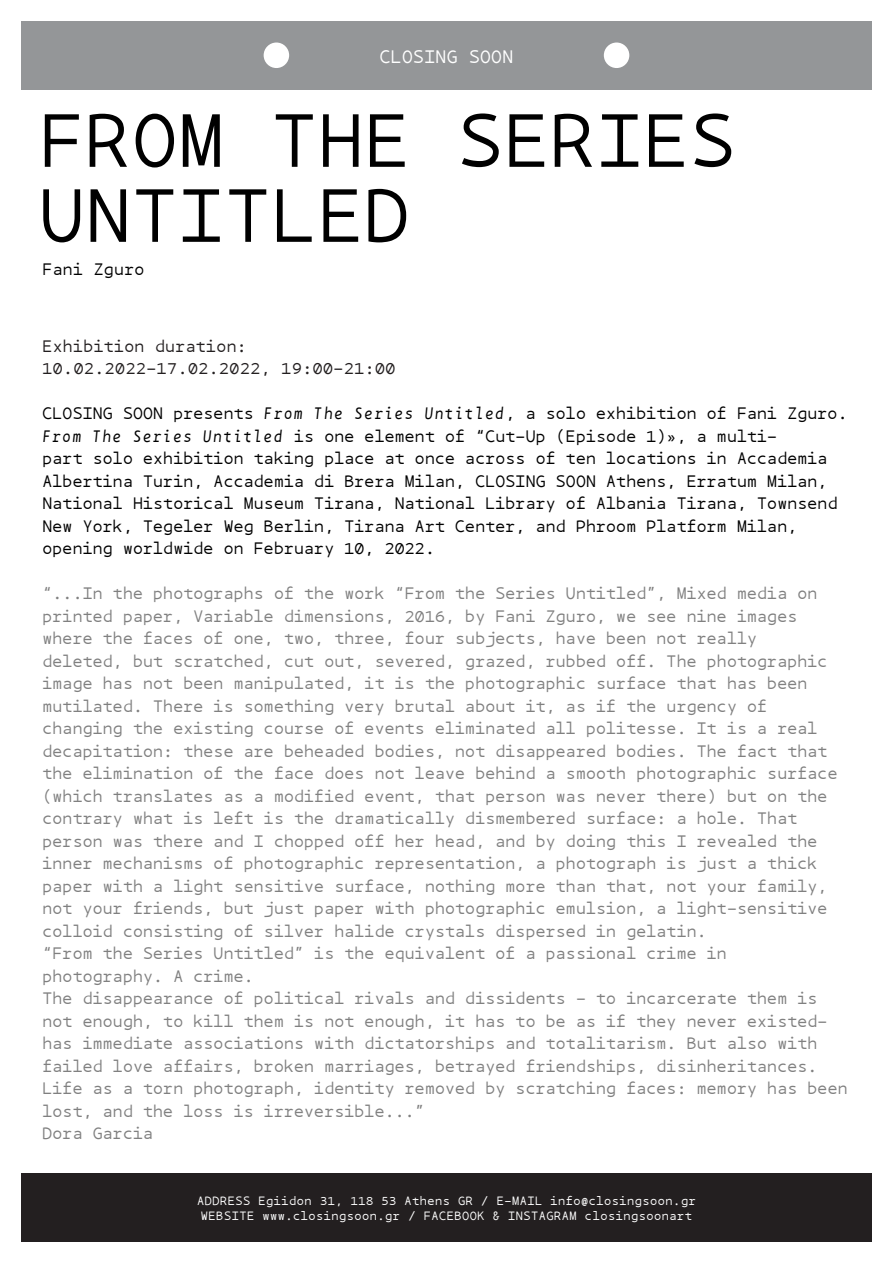
<style>
.page{position:relative;width:893px;height:1263px;background:#fff}
.page>*{position:absolute;margin:0;border:0;box-sizing:border-box;transform-origin:0 0}
.t1{font:75px/75px "B Pmono";letter-spacing:.02em;color:#000}
.t2{font:18px "B Pmono";letter-spacing:.02em;color:#fff}
.t3{font:16.5px/22.5px "B Pmono";letter-spacing:.01em;color:#808080}
.t4{font:16.5px/22.5px "B Pmono";letter-spacing:.01em;color:#000}
.t5{font:16.5px "B Pmono";letter-spacing:.02em;color:#231f20}
.t6{font:12px/15px "B Pmono";letter-spacing:.04em;color:#fff;text-align:center}
.s1{font-style:italic}
</style>
<div class="page">
<div style="left:21px;top:1174px;width:851px;height:68px;background:#231f20"></div>
<div style="left:21px;top:21px;width:851px;height:68px;background:#949698"></div>
<div style="left:264px;top:43px;width:25px;height:25px;background:#fff;border-radius:50%"></div>
<div style="left:604px;top:43px;width:25px;height:25px;background:#fff;border-radius:50%"></div>
<p class="t2" style="left:380px;top:47px;width:135px">CLOSING SOON</p>
<p class="t1" style="left:39px;top:104px;width:698px">FROM THE SERIES<br>UNTITLED</p>
<p class="t4" style="left:43px;top:259px;width:103px">Fani Zguro</p>
<p class="t5" style="left:43px;top:337px;width:206px">Exhibition duration:</p>
<p class="t5" style="left:43px;top:359px;width:354px">10.02.2022-17.02.2022, 19:00-21:00</p>
<p class="t4" style="left:43px;top:402px;width:807px">CLOSING SOON presents <span class="s1">From The Series Untitled</span>, a solo exhibition of Fani Zguro.<br><span class="s1">From The Series Untitled</span> is one element of “Cut-Up (Episode 1)», a multi-<br>part solo exhibition taking place at once across of ten locations in Accademia Albertina Turin, Accademia di Brera Milan, CLOSING SOON Athens, Erratum Milan, National Historical Museum Tirana, National Library of Albania Tirana, Townsend New York, Tegeler Weg Berlin, Tirana Art Center, and Phroom Platform Milan, opening worldwide on February 10, 2022.</p>
<p class="t3" style="left:43px;top:582px;width:796px">“...In the photographs of the work “From the Series Untitled”, Mixed media on printed paper, Variable dimensions, 2016, by Fani Zguro, we see nine images where the faces of one, two, three, four subjects, have been not really deleted, but scratched, cut out, severed, grazed, rubbed off. The photographic image has not been manipulated, it is the photographic surface that has been mutilated. There is something very brutal about it, as if the urgency of changing the existing course of events eliminated all politesse. It is a real decapitation: these are beheaded bodies, not disappeared bodies. The fact that the elimination of the face does not leave behind a smooth photographic surface (which translates as a modified event, that person was never there) but on the contrary what is left is the dramatically dismembered surface: a hole. That person was there and I chopped off her head, and by doing this I revealed the inner mechanisms of photographic representation, a photograph is just a thick paper with a light sensitive surface, nothing more than that, not your family, not your friends, but just paper with photographic emulsion, a light-sensitive colloid consisting of silver halide crystals dispersed in gelatin.</p>
<p class="t3" style="left:43px;top:942px;width:686px">“From the Series Untitled” is the equivalent of a passional crime in photography. A crime.</p>
<p class="t3" style="left:43px;top:987px;width:807px">The disappearance of political rivals and dissidents - to incarcerate them is not enough, to kill them is not enough, it has to be as if they never existed&shy;has immediate associations with dictatorships and totalitarism. But also with failed love affairs, broken marriages, betrayed friendships, disinheritances.<br>Life as a torn photograph, identity removed by scratching faces: memory has been lost, and the loss is irreversible...”</p>
<p class="t3" style="left:43px;top:1122px;width:112px">Dora Garcia</p>
<p class="t6" style="left:197px;top:1194px;width:500px">ADDRESS Egiidon 31, 118 53 Athens GR / E-MAIL info@closingsoon.gr<br>WEBSITE www.closingsoon.gr / FACEBOOK &amp; INSTAGRAM closingsoonart</p>
</div>
